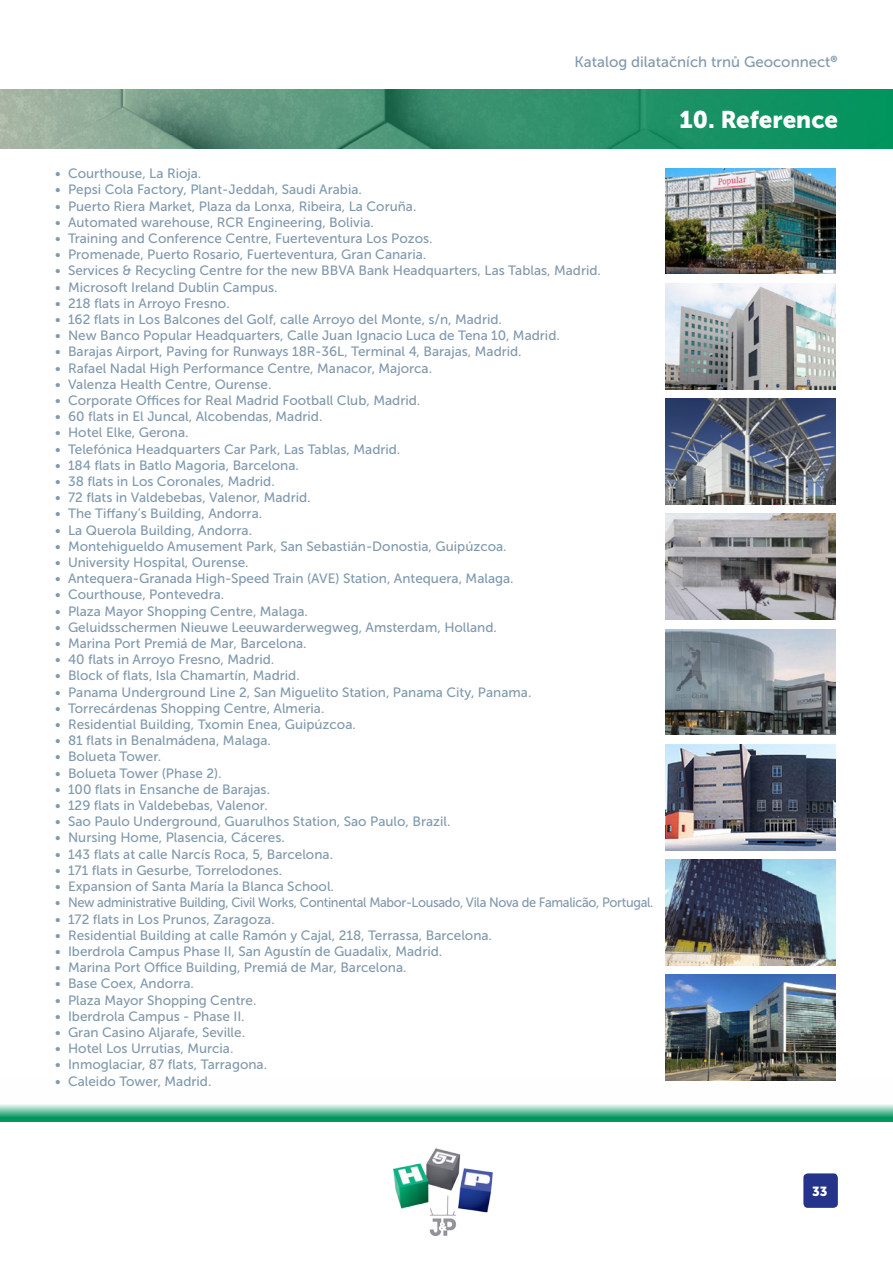
<style>
.page{position:relative;width:893px;height:1263px;background:#fff}
.page>*{position:absolute;margin:0;border:0;box-sizing:border-box;transform-origin:0 0}
.t1{font:24px "Museo Sans Cyrl 900";color:#fff}
.t2{font:15px "Museo Sans 500";color:#8099ad}
.t3{font:13.5px "Museo Sans 500";color:#8099ad}
.t4{font:13.5px "Museo Sans 500";letter-spacing:-.025em;color:#8099ad;scale:.95 1}
.t5{font:13.2px "Museo Sans Cyrl 900";color:#fff}
</style>
<div class="page">
<svg style="left:0;top:89px;width:893px;height:60px;background:#459675"></svg>
<img style="left:393px;top:1149px;width:100px;height:87px">
<svg style="left:0;top:1078px;width:893px;height:44px"></svg>
<img style="left:665px;top:168px;width:171px;height:106px">
<img style="left:666px;top:283px;width:169px;height:106px">
<img style="left:666px;top:399px;width:169px;height:105px">
<img style="left:666px;top:514px;width:169px;height:106px">
<img style="left:666px;top:629px;width:169px;height:106px">
<img style="left:666px;top:744px;width:169px;height:106px">
<img style="left:666px;top:859px;width:169px;height:106px">
<img style="left:666px;top:975px;width:169px;height:105px">
<div style="left:802px;top:1172px;width:37px;height:37px;background:#26338a;border-radius:5px"></div>
<div style="left:801px;top:1171px;width:39px;height:39px;border:2px solid #fff;border-radius:5px"></div>
<p class="t2" style="left:575px;top:53px;width:265px">Katalog dilatačních trnů Geoconnect<sup>®</sup></p>
<p class="t3" style="left:55px;top:166px;width:148px">• Courthouse, La Rioja.</p>
<p class="t3" style="left:55px;top:182px;width:308px">• Pepsi Cola Factory, Plant-Jeddah, Saudi Arabia.</p>
<p class="t3" style="left:55px;top:199px;width:363px">• Puerto Riera Market, Plaza da Lonxa, Ribeira, La Coruña.</p>
<p class="t3" style="left:55px;top:215px;width:320px">• Automated warehouse, RCR Engineering, Bolivia.</p>
<p class="t3" style="left:55px;top:231px;width:379px">• Training and Conference Centre, Fuerteventura Los Pozos.</p>
<p class="t3" style="left:55px;top:247px;width:373px">• Promenade, Puerto Rosario, Fuerteventura, Gran Canaria.</p>
<p class="t3" style="left:55px;top:263px;width:547px">• Services &amp; Recycling Centre for the new BBVA Bank Headquarters, Las Tablas, Madrid.</p>
<p class="t3" style="left:55px;top:280px;width:224px">• Microsoft Ireland Dublin Campus.</p>
<p class="t3" style="left:55px;top:296px;width:176px">• 218 flats in Arroyo Fresno.</p>
<p class="t3" style="left:55px;top:312px;width:448px">• 162 flats in Los Balcones del Golf, calle Arroyo del Monte, s/n, Madrid.</p>
<p class="t3" style="left:55px;top:328px;width:506px">• New Banco Popular Headquarters, Calle Juan Ignacio Luca de Tena 10, Madrid.</p>
<p class="t3" style="left:55px;top:344px;width:468px">• Barajas Airport, Paving for Runways 18R-36L, Terminal 4, Barajas, Madrid.</p>
<p class="t3" style="left:55px;top:361px;width:378px">• Rafael Nadal High Performance Centre, Manacor, Majorca.</p>
<p class="t3" style="left:55px;top:377px;width:218px">• Valenza Health Centre, Ourense.</p>
<p class="t3" style="left:55px;top:393px;width:366px">• Corporate Offices for Real Madrid Football Club, Madrid.</p>
<p class="t3" style="left:55px;top:409px;width:269px">• 60 flats in El Juncal, Alcobendas, Madrid.</p>
<p class="t3" style="left:55px;top:425px;width:135px">• Hotel Elke, Gerona.</p>
<p class="t3" style="left:55px;top:442px;width:347px">• Telefónica Headquarters Car Park, Las Tablas, Madrid.</p>
<p class="t3" style="left:55px;top:458px;width:245px">• 184 flats in Batlo Magoria, Barcelona.</p>
<p class="t3" style="left:55px;top:474px;width:221px">• 38 flats in Los Coronales, Madrid.</p>
<p class="t3" style="left:55px;top:490px;width:257px">• 72 flats in Valdebebas, Valenor, Madrid.</p>
<p class="t3" style="left:55px;top:506px;width:208px">• The Tiffany’s Building, Andorra.</p>
<p class="t3" style="left:55px;top:523px;width:198px">• La Querola Building, Andorra.</p>
<p class="t3" style="left:55px;top:539px;width:453px">• Montehigueldo Amusement Park, San Sebastián-Donostia, Guipúzcoa.</p>
<p class="t3" style="left:55px;top:555px;width:195px">• University Hospital, Ourense.</p>
<p class="t3" style="left:55px;top:571px;width:460px">• Antequera-Granada High-Speed Train (AVE) Station, Antequera, Malaga.</p>
<p class="t3" style="left:55px;top:587px;width:171px">• Courthouse, Pontevedra.</p>
<p class="t3" style="left:55px;top:604px;width:254px">• Plaza Mayor Shopping Centre, Malaga.</p>
<p class="t3" style="left:55px;top:620px;width:443px">• Geluidsschermen Nieuwe Leeuwarderwegweg, Amsterdam, Holland.</p>
<p class="t3" style="left:55px;top:636px;width:253px">• Marina Port Premiá de Mar, Barcelona.</p>
<p class="t3" style="left:55px;top:652px;width:221px">• 40 flats in Arroyo Fresno, Madrid.</p>
<p class="t3" style="left:55px;top:668px;width:246px">• Block of flats, Isla Chamartín, Madrid.</p>
<p class="t3" style="left:55px;top:685px;width:478px">• Panama Underground Line 2, San Miguelito Station, Panama City, Panama.</p>
<p class="t3" style="left:55px;top:701px;width:271px">• Torrecárdenas Shopping Centre, Almeria.</p>
<p class="t3" style="left:55px;top:717px;width:302px">• Residential Building, Txomin Enea, Guipúzcoa.</p>
<p class="t3" style="left:55px;top:733px;width:217px">• 81 flats in Benalmádena, Malaga.</p>
<p class="t3" style="left:55px;top:749px;width:108px">• Bolueta Tower.</p>
<p class="t3" style="left:55px;top:766px;width:168px">• Bolueta Tower (Phase 2).</p>
<p class="t3" style="left:55px;top:782px;width:216px">• 100 flats in Ensanche de Barajas.</p>
<p class="t3" style="left:55px;top:798px;width:214px">• 129 flats in Valdebebas, Valenor.</p>
<p class="t3" style="left:55px;top:814px;width:397px">• Sao Paulo Underground, Guarulhos Station, Sao Paulo, Brazil.</p>
<p class="t3" style="left:55px;top:830px;width:231px">• Nursing Home, Plasencia, Cáceres.</p>
<p class="t3" style="left:55px;top:847px;width:279px">• 143 flats at calle Narcís Roca, 5, Barcelona.</p>
<p class="t3" style="left:55px;top:863px;width:229px">• 171 flats in Gesurbe, Torrelodones.</p>
<p class="t3" style="left:55px;top:879px;width:280px">• Expansion of Santa María la Blanca School.</p>
<p class="t4" style="left:55px;top:895px;width:631px">• New administrative Building, Civil Works, Continental Mabor-Lousado, Vila Nova de Famalicão, Portugal.</p>
<p class="t3" style="left:55px;top:911px;width:221px">• 172 flats in Los Prunos, Zaragoza.</p>
<p class="t3" style="left:55px;top:928px;width:438px">• Residential Building at calle Ramón y Cajal, 218, Terrassa, Barcelona.</p>
<p class="t3" style="left:55px;top:944px;width:389px">• Iberdrola Campus Phase II, San Agustín de Guadalix, Madrid.</p>
<p class="t3" style="left:55px;top:960px;width:353px">• Marina Port Office Building, Premiá de Mar, Barcelona.</p>
<p class="t3" style="left:55px;top:976px;width:140px">• Base Coex, Andorra.</p>
<p class="t3" style="left:55px;top:992px;width:203px">• Plaza Mayor Shopping Centre.</p>
<p class="t3" style="left:55px;top:1009px;width:191px">• Iberdrola Campus - Phase II.</p>
<p class="t3" style="left:55px;top:1025px;width:191px">• Gran Casino Aljarafe, Seville.</p>
<p class="t3" style="left:55px;top:1041px;width:180px">• Hotel Los Urrutias, Murcia.</p>
<p class="t3" style="left:55px;top:1057px;width:213px">• Inmoglaciar, 87 flats, Tarragona.</p>
<p class="t3" style="left:55px;top:1073px;width:158px">• Caleido Tower, Madrid.</p>
<h1 class="t1" style="left:680px;top:106px;width:160px">10. Reference</h1>
<p class="t5" style="left:812px;top:1183px;width:17px">33</p>
</div>
